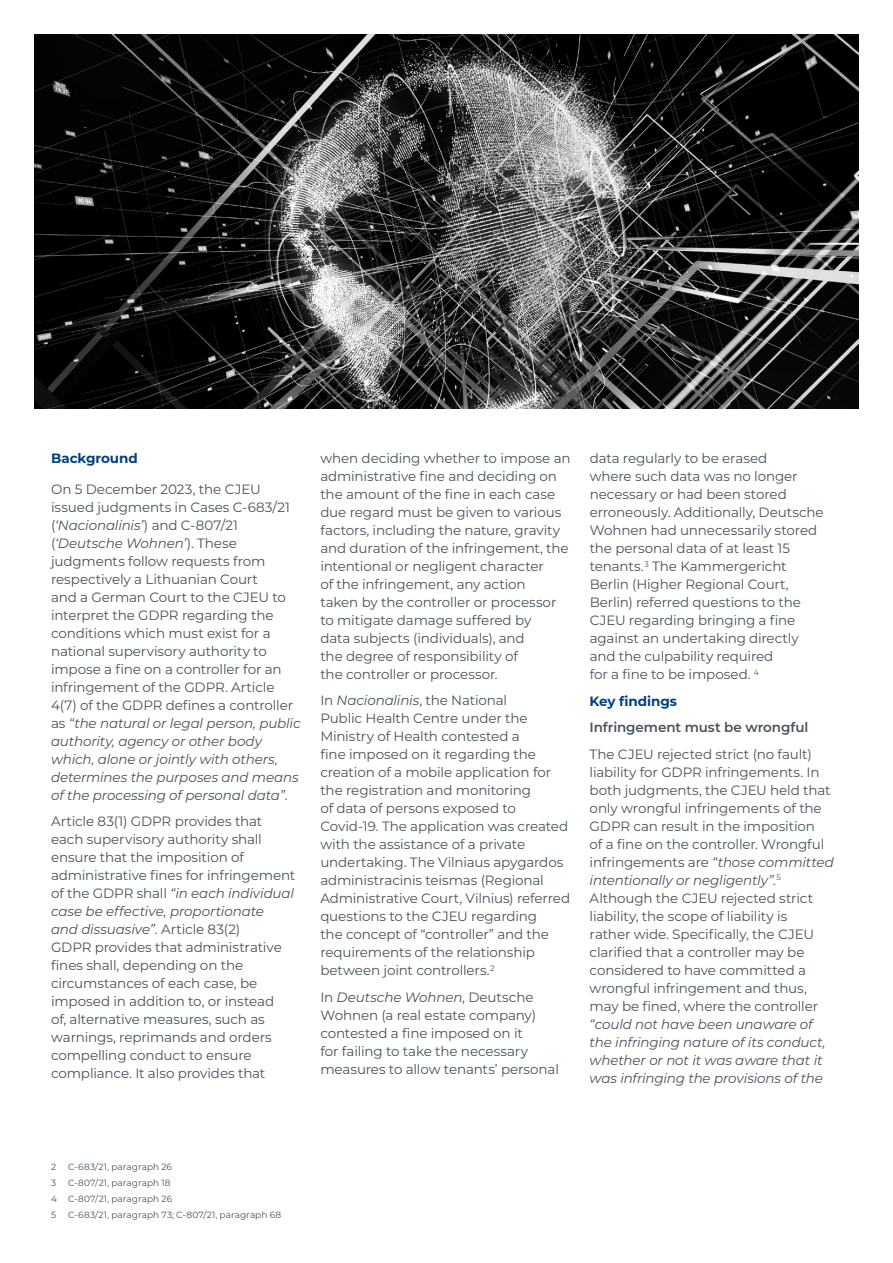
<style>
.page{position:relative;width:893px;height:1263px;background:#fff}
.page>*{position:absolute;margin:0;border:0;box-sizing:border-box;transform-origin:0 0}
.t1{font:13.5px/18px "Montserrat";letter-spacing:-.01em;color:#48525a}
.t2{font:italic 13.5px/18px "Montserrat";letter-spacing:-.01em;color:#48525a}
.t3{font:600 13.5px "Montserrat";letter-spacing:-.005em;color:#48525a}
.t4{font:700 13.5px "Montserrat";letter-spacing:-.005em;color:#004181}
.t5{font:9px/16.2px "Montserrat";letter-spacing:.01em;color:#48525a}
.s1{font-style:italic}
</style>
<div class="page">
<img style="left:34px;top:34px;width:825px;height:374px">
<p class="t4" style="left:51px;top:448px;width:88px">Background</p>
<p class="t1" style="left:51px;top:479px;width:251px">On 5 December 2023, the CJEU issued judgments in Cases C-683/21 (<span class="s1">‘Nacionalinis’</span>) and C-807/21 (<span class="s1">‘Deutsche Wohnen’</span>). These judgments follow requests from respectively a Lithuanian Court<br>and a German Court to the CJEU to interpret the GDPR regarding the conditions which must exist for a national supervisory authority to impose a fine on a controller for an infringement of the GDPR. Article 4(7) of the GDPR defines a controller as <span class="s1">“the natural or legal person, public authority, agency or other body which, alone or jointly with others, determines the purposes and means of the processing of personal data”</span>.</p>
<p class="t1" style="left:51px;top:812px;width:246px">Article 83(1) GDPR provides that each supervisory authority shall ensure that the imposition of administrative fines for infringement of the GDPR shall <span class="s1">“in each individual case be effective, proportionate<br>and dissuasive”</span>. Article 83(2)<br>GDPR provides that administrative fines shall, depending on the circumstances of each case, be imposed in addition to, or instead<br>of, alternative measures, such as warnings, reprimands and orders compelling conduct to ensure compliance. It also provides that</p>
<p class="t1" style="left:320px;top:449px;width:252px">when deciding whether to impose an administrative fine and deciding on the amount of the fine in each case due regard must be given to various factors, including the nature, gravity and duration of the infringement, the intentional or negligent character<br>of the infringement, any action<br>taken by the controller or processor to mitigate damage suffered by<br>data subjects (individuals), and<br>the degree of responsibility of<br>the controller or processor.</p>
<p class="t1" style="left:320px;top:691px;width:251px">In <span class="s1">Nacionalinis</span>, the National<br>Public Health Centre under the Ministry of Health contested a<br>fine imposed on it regarding the creation of a mobile application for the registration and monitoring<br>of data of persons exposed to Covid-19. The application was created with the assistance of a private undertaking. The Vilniaus apygardos administracinis teismas (Regional Administrative Court, Vilnius) referred questions to the CJEU regarding<br>the concept of “controller” and the requirements of the relationship between joint controllers.<sup>2</sup></p>
<p class="t1" style="left:320px;top:988px;width:240px">In <span class="s1">Deutsche Wohnen</span>, Deutsche<br>Wohnen (a real estate company) contested a fine imposed on it<br>for failing to take the necessary measures to allow tenants’ personal</p>
<p class="t1" style="left:590px;top:449px;width:236px">data regularly to be erased<br>where such data was no longer necessary or had been stored erroneously. Additionally, Deutsche<br>Wohnen had unnecessarily stored the personal data of at least 15 tenants.<sup>3</sup> The Kammergericht<br>Berlin (Higher Regional Court,<br>Berlin) referred questions to the<br>CJEU regarding bringing a fine against an undertaking directly and the culpability required<br>for a fine to be imposed. <sup>4</sup></p>
<p class="t4" style="left:590px;top:691px;width:89px">Key findings</p>
<p class="t3" style="left:590px;top:718px;width:220px">Infringement must be wrongful</p>
<p class="t1" style="left:590px;top:744px;width:246px">The CJEU rejected strict (no fault) liability for GDPR infringements. In both judgments, the CJEU held that only wrongful infringements of the GDPR can result in the imposition<br>of a fine on the controller. Wrongful infringements are <span class="s1">“those committed intentionally or negligently”.</span><sup>5<br></sup>Although the CJEU rejected strict liability, the scope of liability is<br>rather wide. Specifically, the CJEU clarified that a controller may be considered to have committed a wrongful infringement and thus, may be fined, where the controller</p>
<p class="t2" style="left:590px;top:1014px;width:237px">“could not have been unaware of the infringing nature of its conduct, whether or not it was aware that it was infringing the provisions of the</p>
<p class="t5" style="left:51px;top:1158px;width:7px">2</p>
<p class="t5" style="left:68px;top:1158px;width:106px">C-683/21, paragraph 26</p>
<p class="t5" style="left:51px;top:1174px;width:7px">3</p>
<p class="t5" style="left:51px;top:1174px;width:123px;text-indent:17px">C-807/21, paragraph 18<br>4 C-807/21, paragraph 26<br>5</p>
<p class="t5" style="left:68px;top:1207px;width:215px">C-683/21, paragraph 73; C-807/21, paragraph 68</p>
</div>
